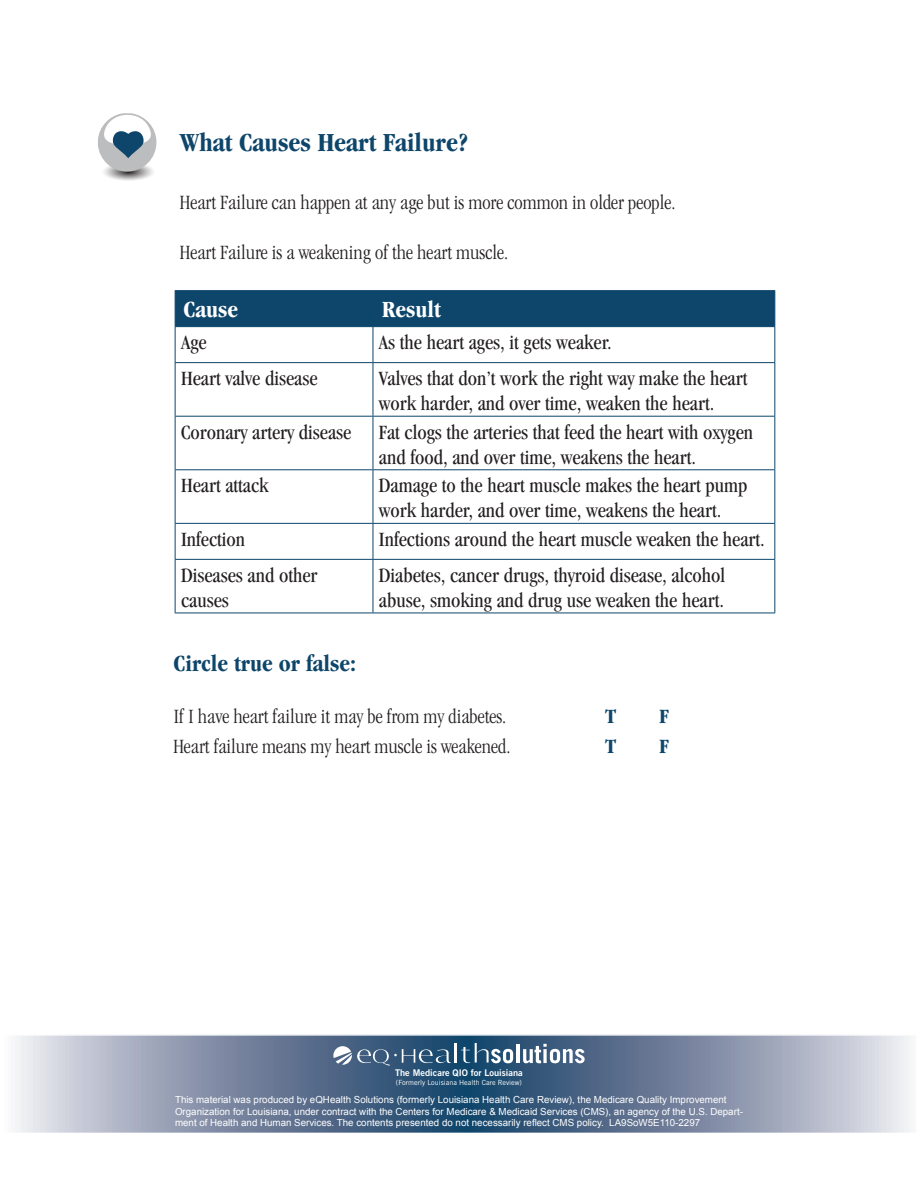
<style>
.page{position:relative;width:918px;height:1188px;background:#fff}
.page>*{position:absolute;margin:0;border:0;box-sizing:border-box;transform-origin:0 0}
.t1{font:700 condensed 27px "Garamond";color:#0e466b}
.t2{font:700 condensed 24px "Garamond";color:#0e466b}
.t3{font:700 condensed 24px "Garamond";color:#fff}
.t4{font:condensed 21px/25.2px "Garamond";color:#231f20}
.t5{font:300 condensed 21px "Garamond";color:#231f20}
.t6{font:700 condensed 21px "Garamond";color:#0e466b}
.t7{font:9.75px/11.2px "Arial";color:#fff}
.t8{font:9.3px "Trade Gothic LT Std Bd 2";color:#fff}
.t9{font:7.05px "Trade Gothic LT Std";color:#fff}
</style>
<div class="page">
<svg style="left:98px;top:113px;width:58px;height:68px"></svg>
<svg style="left:15px;top:1037px;width:896px;height:94px;background:#7e8ea6"></svg>
<div style="left:0;top:1034px;width:918px;height:100px;border:2px solid #fff"></div>
<hr style="left:516px;top:1045px;width:4px;height:18px;background:#fff">
<svg style="left:523px;top:1044px;width:62px;height:19px"></svg>
<hr style="left:455px;top:1043px;width:2px;height:20px;background:#fff">
<svg style="left:461px;top:1043px;width:52px;height:20px"></svg>
<svg style="left:333px;top:1046px;width:118px;height:20px;background:#597692"></svg>
<div style="left:176px;top:291px;width:598px;height:35px;background:#0d456b"></div>
<hr style="left:175px;top:290px;width:198px;height:1px;background:#0e466b">
<hr style="left:175px;top:291px;width:1px;height:35px;background:#0e466b">
<hr style="left:373px;top:290px;width:402px;height:1px;background:#0e466b">
<hr style="left:373px;top:291px;width:1px;height:35px;background:#0e466b">
<hr style="left:774px;top:291px;width:1px;height:35px;background:#0e466b">
<hr style="left:175px;top:326px;width:198px;height:1px;background:#0e466b">
<hr style="left:373px;top:326px;width:402px;height:1px;background:#0e466b">
<hr style="left:175px;top:327px;width:1px;height:35px;background:#0e466b">
<hr style="left:373px;top:327px;width:1px;height:35px;background:#0e466b">
<hr style="left:774px;top:327px;width:1px;height:35px;background:#0e466b">
<hr style="left:175px;top:362px;width:198px;height:1px;background:#0e466b">
<hr style="left:175px;top:363px;width:1px;height:53px;background:#0e466b">
<hr style="left:373px;top:362px;width:402px;height:1px;background:#0e466b">
<hr style="left:373px;top:363px;width:1px;height:53px;background:#0e466b">
<hr style="left:774px;top:363px;width:1px;height:53px;background:#0e466b">
<hr style="left:175px;top:416px;width:198px;height:1px;background:#0e466b">
<hr style="left:175px;top:417px;width:1px;height:52px;background:#0e466b">
<hr style="left:373px;top:416px;width:402px;height:1px;background:#0e466b">
<hr style="left:373px;top:417px;width:1px;height:52px;background:#0e466b">
<hr style="left:774px;top:417px;width:1px;height:52px;background:#0e466b">
<hr style="left:175px;top:469px;width:198px;height:1px;background:#0e466b">
<hr style="left:175px;top:470px;width:1px;height:53px;background:#0e466b">
<hr style="left:373px;top:469px;width:402px;height:1px;background:#0e466b">
<hr style="left:373px;top:470px;width:1px;height:53px;background:#0e466b">
<hr style="left:774px;top:470px;width:1px;height:53px;background:#0e466b">
<hr style="left:175px;top:523px;width:198px;height:1px;background:#0e466b">
<hr style="left:175px;top:524px;width:1px;height:35px;background:#0e466b">
<hr style="left:373px;top:523px;width:402px;height:1px;background:#0e466b">
<hr style="left:373px;top:524px;width:1px;height:35px;background:#0e466b">
<hr style="left:774px;top:524px;width:1px;height:35px;background:#0e466b">
<hr style="left:175px;top:559px;width:198px;height:1px;background:#0e466b">
<hr style="left:175px;top:560px;width:1px;height:53px;background:#0e466b">
<hr style="left:373px;top:559px;width:402px;height:1px;background:#0e466b">
<hr style="left:373px;top:560px;width:1px;height:53px;background:#0e466b">
<hr style="left:774px;top:560px;width:1px;height:53px;background:#0e466b">
<hr style="left:175px;top:613px;width:198px;height:1px;background:#0e466b">
<hr style="left:373px;top:613px;width:402px;height:1px;background:#0e466b">
<p class="t1" style="left:180px;top:127px;width:290px">What Causes Heart Failure?</p>
<p class="t5" style="left:180px;top:191px;width:497px">Heart Failure can happen at any age but is more common in older people.</p>
<p class="t5" style="left:180px;top:241px;width:330px">Heart Failure is a weakening of the heart muscle.</p>
<p class="t3" style="left:183px;top:296px;width:56px">Cause</p>
<p class="t3" style="left:382px;top:296px;width:60px">Result</p>
<p class="t4" style="left:181px;top:330px;width:27px">Age</p>
<p class="t4" style="left:379px;top:330px;width:234px">As the heart ages, it gets weaker.</p>
<p class="t4" style="left:181px;top:366px;width:138px">Heart valve disease</p>
<p class="t4" style="left:379px;top:366px;width:370px">Valves that don’t work the right way make the heart work harder, and over time, weaken the heart.</p>
<p class="t4" style="left:181px;top:419px;width:172px">Coronary artery disease</p>
<p class="t4" style="left:379px;top:419px;width:376px">Fat clogs the arteries that feed the heart with oxygen and food, and over time, weakens the heart.</p>
<p class="t4" style="left:181px;top:473px;width:89px">Heart attack</p>
<p class="t4" style="left:379px;top:473px;width:370px">Damage to the heart muscle makes the heart pump work harder, and over time, weakens the heart.</p>
<p class="t4" style="left:181px;top:526px;width:66px">Infection</p>
<p class="t4" style="left:379px;top:526px;width:387px">Infections around the heart muscle weaken the heart.</p>
<p class="t4" style="left:181px;top:562px;width:138px">Diseases and other causes</p>
<p class="t4" style="left:379px;top:562px;width:348px">Diabetes, cancer drugs, thyroid disease, alcohol abuse, smoking and drug use weaken the heart.</p>
<p class="t2" style="left:173px;top:650px;width:184px">Circle true or false:</p>
<p class="t5" style="left:173px;top:705px;width:334px">If I have heart failure it may be from my diabetes.</p>
<p class="t6" style="left:605px;top:704px;width:12px">T</p>
<p class="t6" style="left:659px;top:704px;width:11px">F</p>
<p class="t5" style="left:173px;top:735px;width:339px">Heart failure means my heart muscle is weakened.</p>
<p class="t6" style="left:605px;top:734px;width:12px">T</p>
<p class="t6" style="left:659px;top:734px;width:11px">F</p>
<p class="t8" style="left:395px;top:1067px;width:129px">The Medicare QIO for Louisiana</p>
<p class="t9" style="left:396px;top:1078px;width:127px">(Formerly Louisiana Health Care Review)</p>
<p class="t7" style="left:175px;top:1094px;width:569px">This material was produced by eQHealth Solutions (formerly Louisiana Health Care Review), the Medicare Quality Improvement<br>Organization for Louisiana, under contract with the Centers for Medicare &amp; Medicaid Services (CMS), an agency of the U.S. Depart&shy;ment of Health and Human Services. The contents presented do not necessarily reflect CMS policy. LA9SoW5E110-2297</p>
</div>
